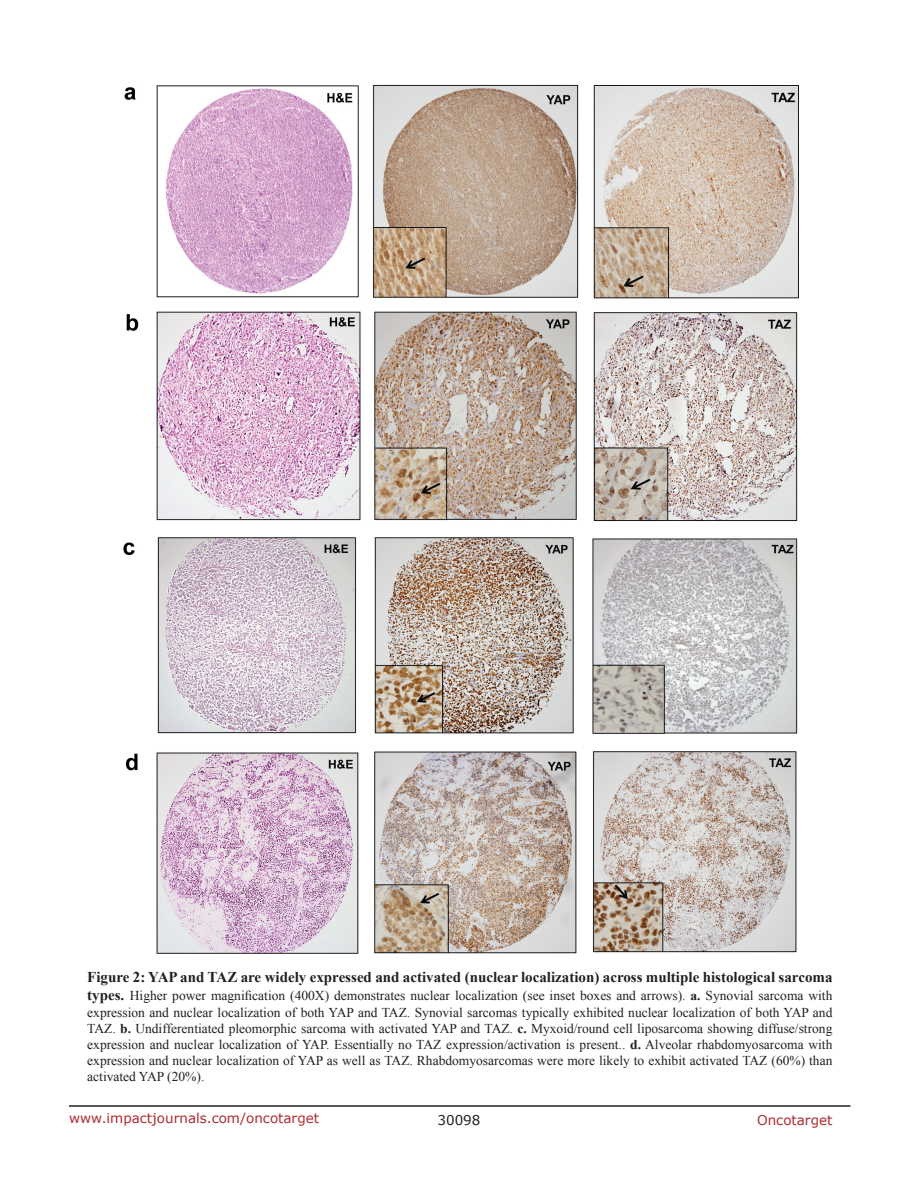
<style>
.page{position:relative;width:918px;height:1188px;background:#fff}
.page>*{position:absolute;margin:0;border:0;box-sizing:border-box;transform-origin:0 0}
.FigureText{font:700 15px "Times New Roman";color:#221f22}
.FigureText-2{font:13.5px/16.2px "Times New Roman";color:#221f22;text-align:justify}
.t1{font:13.5px "Verdana";color:#ac2b31}
.t2{font:13.5px "Verdana";color:#221f22}
.s1{font-weight:700;font-size:15px}
.s2{font-weight:700}
</style>
<div class="page">
<hr style="left:69px;top:1105px;width:781px;height:2px;background:#231f20">
<img style="left:123px;top:84px;width:676px;height:870px">
<p class="FigureText" style="left:87px;top:967px;width:747px">Figure 2: YAP and TAZ are widely expressed and activated (nuclear localization) across multiple histological sarcoma</p>
<p class="FigureText-2" style="left:87px;top:988px;width:747px"><span class="s1">types.</span> Higher power magnification (400X) demonstrates nuclear localization (see inset boxes and arrows). <span class="s2">a.</span> Synovial sarcoma with expression and nuclear localization of both YAP and TAZ. Synovial sarcomas typically exhibited nuclear localization of both YAP and TAZ. <span class="s2">b.</span> Undifferentiated pleomorphic sarcoma with activated YAP and TAZ. <span class="s2">c.</span> Myxoid/round cell liposarcoma showing diffuse/strong expression and nuclear localization of YAP. Essentially no TAZ expression/activation is present.. <span class="s2">d.</span> Alveolar rhabdomyosarcoma with expression and nuclear localization of YAP as well as TAZ. Rhabdomyosarcomas were more likely to exhibit activated TAZ (60%) than activated YAP (20%).</p>
<p class="t1" style="left:69px;top:1109px;width:252px">www.impactjournals.com/oncotarget</p>
<p class="t2" style="left:438px;top:1111px;width:44px">30098</p>
<p class="t1" style="left:757px;top:1111px;width:77px">Oncotarget</p>
</div>
